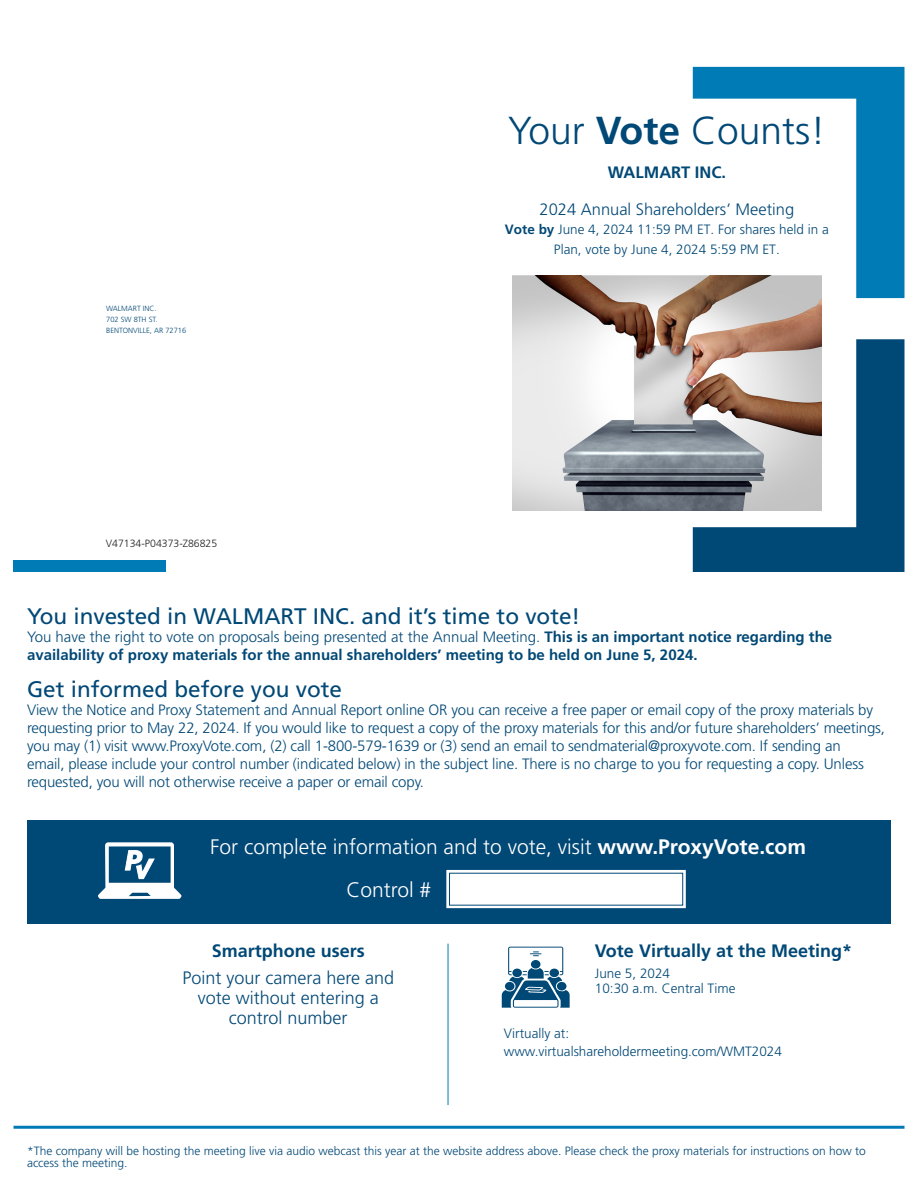
<style>
.page{position:relative;width:918px;height:1188px;background:#fff}
.page>*{position:absolute;margin:0;border:0;box-sizing:border-box;transform-origin:0 0}
.t1{font:300 39px "Frutiger";color:#004876}
.t2{font:22.5px "Frutiger";color:#004876}
.t3{font:300 21px "Frutiger";color:#fff}
.t4{font:300 18px/19.8px "Frutiger";color:#004876;text-align:center}
.t5{font:700 18px "Frutiger";color:#004876}
.t6{font:300 16.5px "Frutiger";color:#004876}
.t7{font:700 16.5px "Frutiger";color:#004876}
.t8{font:300 15px/18px "Frutiger";letter-spacing:-.01em;color:#004876}
.t9{font:700 15px/18px "Frutiger";color:#004876}
.Arial_9{font:300 13.5px/19.5px "Frutiger";color:#004876;text-align:center}
.t10{font:300 12px/12.3px "Frutiger";color:#004876}
.t11{font:300 10.5px "Frutiger";color:#231f20}
.t12{font:300 7.5px "Frutiger";color:#004876}
.s1{font-weight:700}
.s2{font-weight:300}
</style>
<div class="page">
<svg style="left:693px;top:67px;width:211px;height:231px"></svg>
<svg style="left:693px;top:339px;width:211px;height:233px;fill:#004876"></svg>
<img style="left:512px;top:276px;width:310px;height:234px">
<div style="left:14px;top:561px;width:152px;height:11px;background:#007bb6"></div>
<svg style="left:502px;top:947px;width:68px;height:61px"></svg>
<hr style="left:448px;top:944px;width:1px;height:161px;background:#007bb6">
<hr style="left:14px;top:1126px;width:890px;height:3px;background:#007bb6">
<div style="left:27px;top:820px;width:864px;height:104px;background:#004876"></div>
<div style="left:446px;top:870px;width:240px;height:38px;background:#fff;border:2px solid #fff"></div>
<svg style="left:98px;top:842px;width:83px;height:57px"></svg>
<p class="t1" style="left:508px;top:109px;width:319px">Your <span class="s1">Vote</span> Counts!</p>
<p class="t7" style="left:608px;top:162px;width:120px">WALMART INC.</p>
<p class="t12" style="left:106px;top:304px;width:52px">WALMART INC.</p>
<p class="t12" style="left:106px;top:315px;width:53px">702 SW 8TH ST.</p>
<p class="t12" style="left:106px;top:326px;width:82px">BENTONVILLE, AR 72716</p>
<p class="t11" style="left:106px;top:538px;width:113px">V47134-P04373-Z86825</p>
<p class="t6" style="left:540px;top:200px;width:256px">2024 Annual Shareholders’ Meeting</p>
<p class="Arial_9" style="left:505px;top:220px;width:325px"><span class="s1">Vote by</span> June 4, 2024 11:59 PM ET. For shares held in a<br>Plan, vote by June 4, 2024 5:59 PM ET.</p>
<p class="t2" style="left:27px;top:603px;width:555px">You invested in WALMART INC. and it’s time to vote!</p>
<p class="t9" style="left:27px;top:628px;width:807px"><span class="s2">You have the right to vote on proposals being presented at the Annual Meeting.</span> This is an important notice regarding the availability of proxy materials for the annual shareholders’ meeting to be held on June 5, 2024.</p>
<p class="t2" style="left:27px;top:676px;width:317px">Get informed before you vote</p>
<p class="t8" style="left:27px;top:701px;width:860px">View the Notice and Proxy Statement and Annual Report online OR you can receive a free paper or email copy of the proxy materials by requesting prior to May 22, 2024. If you would like to request a copy of the proxy materials for this and/or future shareholders’ meetings, you may (1) visit www.ProxyVote.com, (2) call 1-800-579-1639 or (3) send an email to sendmaterial@proxyvote.com. If sending an<br>email, please include your control number (indicated below) in the subject line. There is no charge to you for requesting a copy. Unless requested, you will not otherwise receive a paper or email copy.</p>
<p class="t3" style="left:210px;top:835px;width:597px">For complete information and to vote, visit <span class="s1">www.ProxyVote.com</span></p>
<p class="t3" style="left:346px;top:878px;width:86px">Control #</p>
<p class="t5" style="left:212px;top:940px;width:155px">Smartphone users</p>
<p class="t4" style="left:182px;top:968px;width:213px">Point your camera here and vote without entering a control number</p>
<p class="t5" style="left:595px;top:940px;width:259px">Vote Virtually at the Meeting*</p>
<p class="Arial_9" style="left:595px;top:964px;width:77px">June 5, 2024</p>
<p class="Arial_9" style="left:595px;top:979px;width:142px">10:30 a.m. Central Time</p>
<p class="Arial_9" style="left:504px;top:1023px;width:67px">Virtually at:</p>
<p class="Arial_9" style="left:504px;top:1041px;width:280px">www.virtualshareholdermeeting.com/WMT2024</p>
<p class="t10" style="left:27px;top:1144px;width:840px">*The company will be hosting the meeting live via audio webcast this year at the website address above. Please check the proxy materials for instructions on how to access the meeting.</p>
</div>
